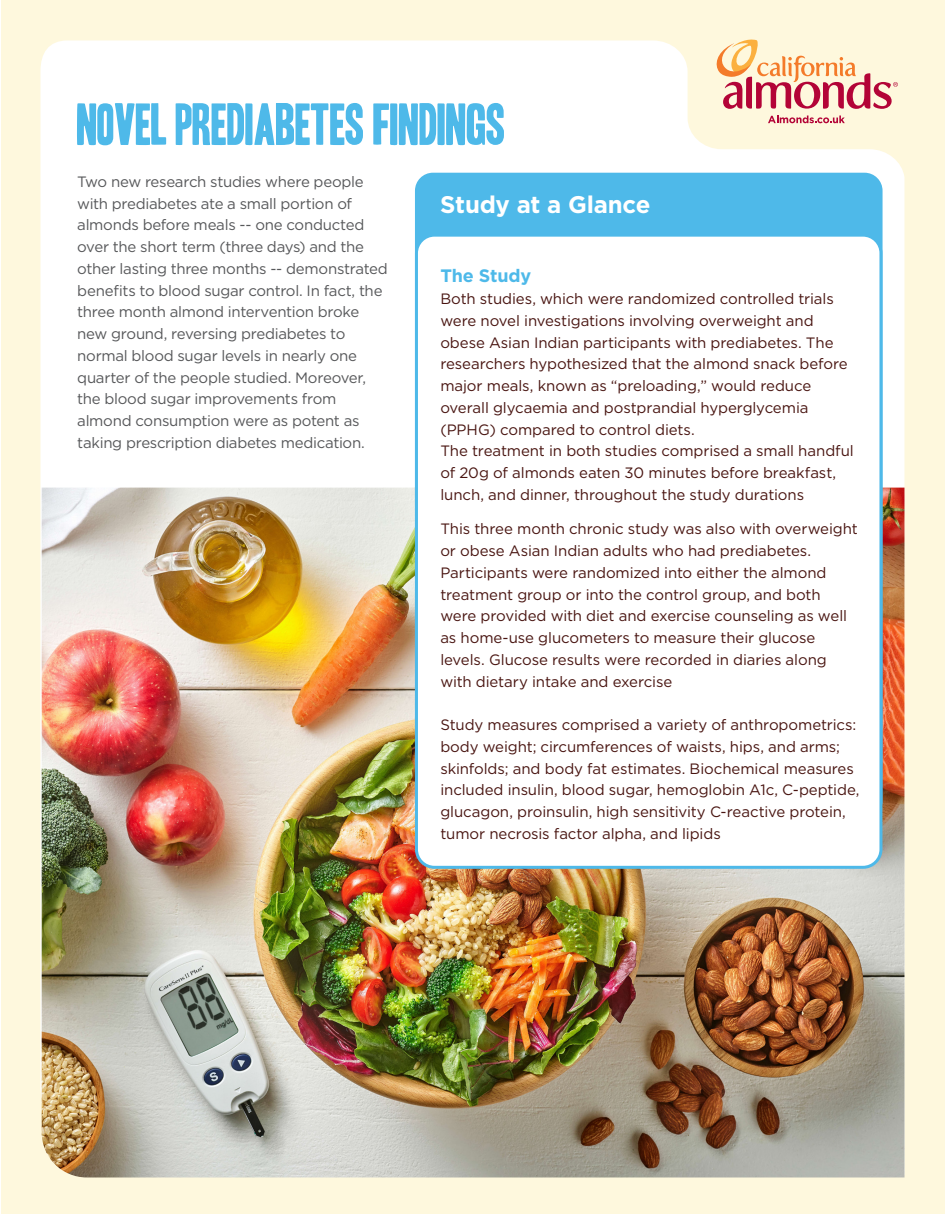
<style>
.page{position:relative;width:945px;height:1215px;background:#fff}
.page>*{position:absolute;margin:0;border:0;box-sizing:border-box;transform-origin:0 0}
.Body4_Directions{font:51px "Headline One HPLHS";letter-spacing:-.01em;color:#4eb9e9}
.Body1{font:700 24px "Gotham";letter-spacing:-.01em;color:#fff}
.Body1-2{font:700 18px "Gotham";letter-spacing:-.01em;color:#4eb9e9}
.Body1-3{font:15px/21.8px "Gotham";letter-spacing:-.005em;color:#491511}
.Body1-4{font:15px/21.8px "Gotham";letter-spacing:-.02em;color:#57585a}
</style>
<div class="page">
<div style="left:2px;top:1px;width:943px;height:1213px;background:#fef8dd"></div>
<div style="left:40px;top:40px;width:864px;height:1096px;background:#fff"></div>
<svg style="left:714px;top:39px;width:184px;height:70px"></svg>
<svg style="left:768px;top:116px;width:77px;height:7px"></svg>
<img style="left:42px;top:488px;width:862px;height:690px">
<div style="left:415px;top:173px;width:468px;height:646px;background:#4eb9e9;border-radius:18px"></div>
<div style="left:416px;top:235px;width:465px;height:632px;background:#fff;border-radius:18px"></div>
<div style="left:415px;top:234px;width:467px;height:635px;border:3px solid #4eb9e9;border-radius:18px"></div>
<p class="Body4_Directions" style="left:77px;top:100px;width:430px">NOVEL PREDIABETES FINDINGS</p>
<p class="Body1-4" style="left:77px;top:170px;width:312px">Two new research studies where people with prediabetes ate a small portion of almonds before meals -- one conducted over the short term (three days) and the other lasting three months -- demonstrated benefits to blood sugar control. In fact, the three month almond intervention broke new ground, reversing prediabetes to normal blood sugar levels in nearly one quarter of the people studied. Moreover, the blood sugar improvements from almond consumption were as potent as taking prescription diabetes medication.</p>
<p class="Body1" style="left:440px;top:189px;width:212px">Study at a Glance</p>
<p class="Body1-2" style="left:440px;top:264px;width:92px">The Study</p>
<p class="Body1-3" style="left:440px;top:288px;width:415px">Both studies, which were randomized controlled trials were novel investigations involving overweight and obese Asian Indian participants with prediabetes. The researchers hypothesized that the almond snack before major meals, known as “preloading,” would reduce overall glycaemia and postprandial hyperglycemia (PPHG) compared to control diets.<br>The treatment in both studies comprised a small handful of 20g of almonds eaten 30 minutes before breakfast, lunch, and dinner, throughout the study durations</p>
<p class="Body1-3" style="left:440px;top:518px;width:419px">This three month chronic study was also with overweight or obese Asian Indian adults who had prediabetes.<br>Participants were randomized into either the almond treatment group or into the control group, and both were provided with diet and exercise counseling as well as home-use glucometers to measure their glucose levels. Glucose results were recorded in diaries along with dietary intake and exercise</p>
<p class="Body1-3" style="left:440px;top:714px;width:421px">Study measures comprised a variety of anthropometrics: body weight; circumferences of waists, hips, and arms; skinfolds; and body fat estimates. Biochemical measures included insulin, blood sugar, hemoglobin A1c, C-peptide, glucagon, proinsulin, high sensitivity C-reactive protein, tumor necrosis factor alpha, and lipids</p>
</div>
